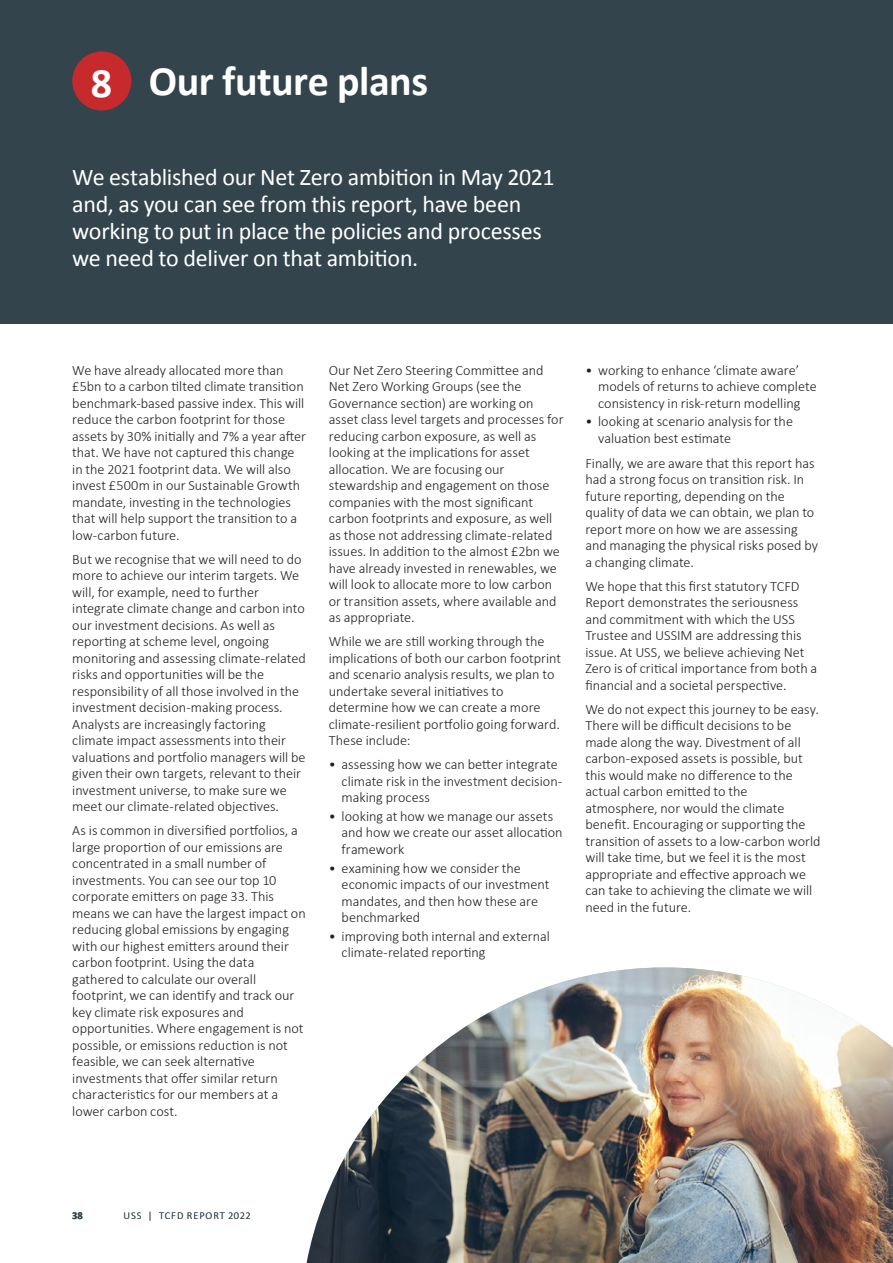
<style>
.page{position:relative;width:893px;height:1263px;background:#fff}
.page>*{position:absolute;margin:0;border:0;box-sizing:border-box;transform-origin:0 0}
.LA01_Page_head{font:700 42px "Calibri";letter-spacing:-.01em;color:#fff}
.LA03_Intro_para{font:24px/27px "Calibri";letter-spacing:-.01em;color:#fff}
.LA11_Body_Copy{font:300 14.25px/16.5px "Calibri";color:#231f20}
.LA12_Body_Bullet{font:300 14.25px/16.5px "Calibri";color:#231f20}
.LA12_Body_Bullet_las{font:300 14.25px/16.5px "Calibri";color:#231f20}
.t1{font:300 10.5px "Calibri";letter-spacing:.085em;color:#33444d}
.t2{font:700 10.5px "Calibri";color:#33444d}
</style>
<div class="page">
<div style="left:0;top:0;width:893px;height:323px;background:#33444d"></div>
<div style="left:72px;top:51px;width:59px;height:60px;background:#c62a2c;border-radius:50%"></div>
<img style="left:307px;top:967px;width:586px;height:296px">
<h1 class="LA01_Page_head" style="left:91px;top:53px;width:23px">8</h1>
<h1 class="LA01_Page_head" style="left:149px;top:51px;width:281px">Our future plans</h1>
<p class="LA03_Intro_para" style="left:72px;top:163px;width:484px">We established our Net Zero ambition in May 2021 and, as you can see from this report, have been working to put in place the policies and processes we need to deliver on that ambition.</p>
<p class="LA11_Body_Copy" style="left:72px;top:362px;width:235px">We have already allocated more than £5bn to a carbon tilted climate transition benchmark-based passive index. This will reduce the carbon footprint for those assets by 30% initially and 7% a year after that. We have not captured this change in the 2021 footprint data. We will also invest £500m in our Sustainable Growth mandate, investing in the technologies that will help support the transition to a low-carbon future.</p>
<p class="LA11_Body_Copy" style="left:72px;top:551px;width:235px">But we recognise that we will need to do more to achieve our interim targets. We will, for example, need to further integrate climate change and carbon into our investment decisions. As well as reporting at scheme level, ongoing monitoring and assessing climate-related risks and opportunities will be the responsibility of all those involved in the investment decision-making process.<br>Analysts are increasingly factoring climate impact assessments into their valuations and portfolio managers will be given their own targets, relevant to their investment universe, to make sure we meet our climate-related objectives.</p>
<p class="LA11_Body_Copy" style="left:72px;top:822px;width:235px">As is common in diversified portfolios, a large proportion of our emissions are concentrated in a small number of investments. You can see our top 10 corporate emitters on page 33. This means we can have the largest impact on reducing global emissions by engaging with our highest emitters around their carbon footprint. Using the data gathered to calculate our overall footprint, we can identify and track our key climate risk exposures and opportunities. Where engagement is not possible, or emissions reduction is not feasible, we can seek alternative investments that offer similar return characteristics for our members at a lower carbon cost.</p>
<p class="LA11_Body_Copy" style="left:329px;top:362px;width:236px">Our Net Zero Steering Committee and Net Zero Working Groups (see the Governance section) are working on asset class level targets and processes for reducing carbon exposure, as well as looking at the implications for asset allocation. We are focusing our stewardship and engagement on those companies with the most significant carbon footprints and exposure, as well as those not addressing climate-related issues. In addition to the almost £2bn we have already invested in renewables, we will look to allocate more to low carbon or transition assets, where available and as appropriate.</p>
<p class="LA11_Body_Copy" style="left:329px;top:633px;width:234px">While we are still working through the implications of both our carbon footprint and scenario analysis results, we plan to undertake several initiatives to determine how we can create a more climate-resilient portfolio going forward.<br>These include:</p>
<p class="LA12_Body_Bullet" style="left:342px;top:756px;width:222px;text-indent:-13px">• assessing how we can better integrate climate risk in the investment decision&shy;making process</p>
<p class="LA12_Body_Bullet" style="left:342px;top:808px;width:223px;text-indent:-13px">• looking at how we manage our assets and how we create our asset allocation framework</p>
<p class="LA12_Body_Bullet" style="left:342px;top:859px;width:209px;text-indent:-13px">• examining how we consider the economic impacts of our investment mandates, and then how these are benchmarked</p>
<p class="LA12_Body_Bullet" style="left:342px;top:927px;width:210px;text-indent:-13px">• improving both internal and external climate-related reporting</p>
<p class="LA12_Body_Bullet" style="left:598px;top:362px;width:220px;text-indent:-13px">• working to enhance ‘climate aware’ models of returns to achieve complete consistency in risk-return modelling</p>
<p class="LA12_Body_Bullet_las" style="left:598px;top:413px;width:196px;text-indent:-13px">• looking at scenario analysis for the valuation best estimate</p>
<p class="LA11_Body_Copy" style="left:585px;top:455px;width:234px">Finally, we are aware that this report has had a strong focus on transition risk. In future reporting, depending on the quality of data we can obtain, we plan to report more on how we are assessing and managing the physical risks posed by a changing climate.</p>
<p class="LA11_Body_Copy" style="left:585px;top:578px;width:233px">We hope that this first statutory TCFD Report demonstrates the seriousness and commitment with which the USS Trustee and USSIM are addressing this issue. At USS, we believe achieving Net Zero is of critical importance from both a financial and a societal perspective.</p>
<p class="LA11_Body_Copy" style="left:585px;top:701px;width:237px">We do not expect this journey to be easy.<br>There will be difficult decisions to be made along the way. Divestment of all carbon-exposed assets is possible, but this would make no difference to the actual carbon emitted to the atmosphere, nor would the climate benefit. Encouraging or supporting the transition of assets to a low-carbon world will take time, but we feel it is the most appropriate and effective approach we can take to achieving the climate we will need in the future.</p>
<p class="t2" style="left:72px;top:1208px;width:12px">38</p>
<p class="t1" style="left:124px;top:1208px;width:129px">USS | TCFD REPORT 2022</p>
</div>
